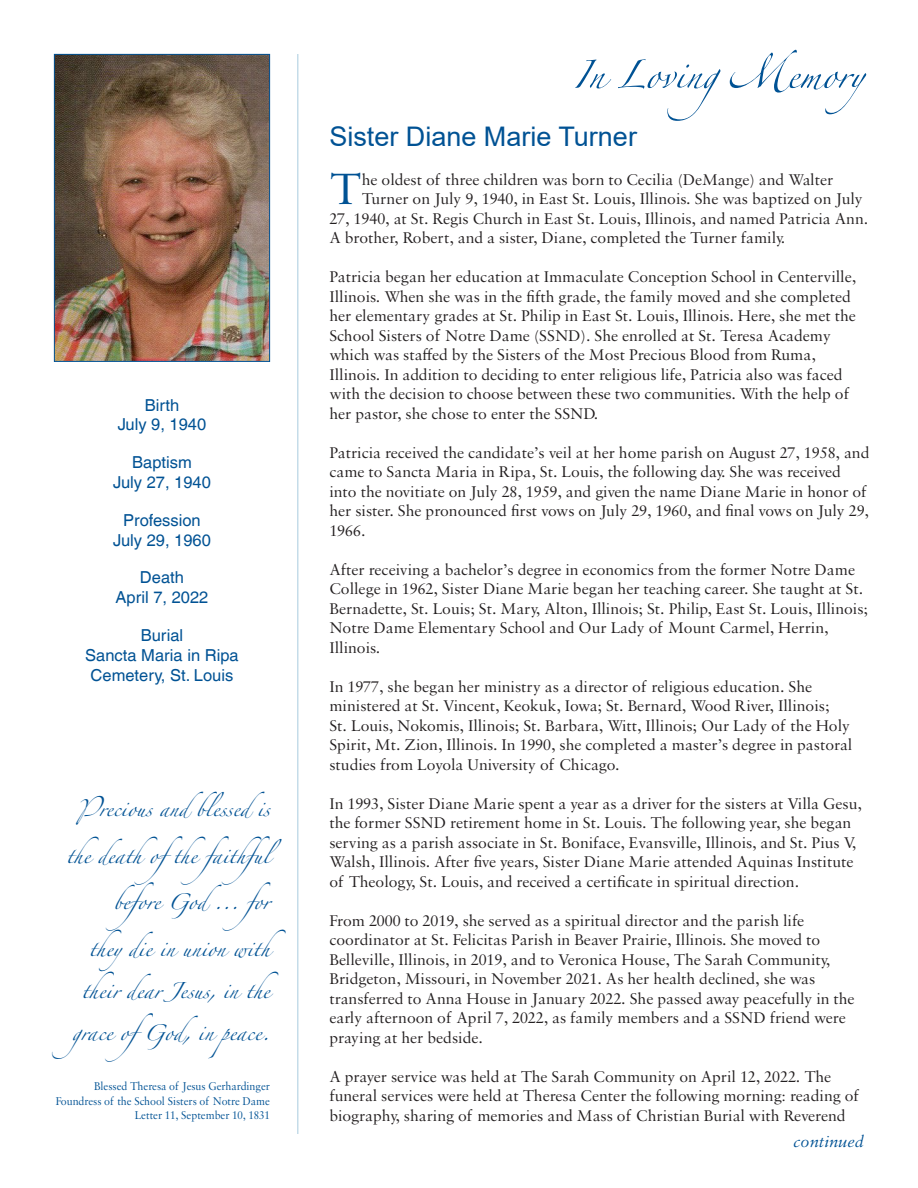
<style>
.page{position:relative;width:918px;height:1188px;background:#fff}
.page>*{position:absolute;margin:0;border:0;box-sizing:border-box;transform-origin:0 0}
.t1{font:63px "Zapfino Extra LT Pro";color:#005294}
.Head_1{font:46.5px "Sabon MT Pro";color:#005294}
.t2{font:36px/42px "Zapfino Extra LT Pro";color:#005294}
.Head_1-2{font:27px "Arial";color:#005294}
.t3{font:italic 17.25px "Sabon MT Pro";color:#005294}
.Head_1-3{font:16.5px/19.5px "Sabon MT Pro";color:#231f20}
.Date_Headers{font:16.5px/19.8px "Helvetica LT Com";color:#005294;text-align:center}
.t4{font:12px/14.4px "Sabon MT Pro";color:#005294;text-align:right;scale:.93 1}
</style>
<div class="page">
<hr style="left:297px;top:54px;width:1px;height:1080px;background:#c5dce9">
<img style="left:56px;top:56px;width:212px;height:304px">
<div style="left:54px;top:54px;width:216px;height:308px;border:1px solid #005294"></div>
<p class="Date_Headers" style="left:118px;top:395px;width:90px">Birth<br>July 9, 1940</p>
<p class="Date_Headers" style="left:113px;top:452px;width:99px">Baptism<br>July 27, 1940</p>
<p class="Date_Headers" style="left:113px;top:510px;width:99px">Profession<br>July 29, 1960</p>
<p class="Date_Headers" style="left:116px;top:568px;width:94px">Death<br>April 7, 2022</p>
<p class="Date_Headers" style="left:85px;top:625px;width:155px">Burial<br>Sancta Maria in Ripa<br>Cemetery, St. Louis</p>
<h3 class="t2" style="left:78px;top:783px;width:193px">Precious and blessed is</h3>
<h3 class="t2" style="left:66px;top:829px;width:228px">the death ofthe faithful</h3>
<h3 class="t2" style="left:113px;top:876px;width:182px">before God ... for</h3>
<h3 class="t2" style="left:89px;top:922px;width:182px">they die in union with</h3>
<h3 class="t2" style="left:72px;top:964px;width:199px">their dear Jesus, in the grace ofGod, in peace.</h3>
<p class="t4" style="left:56px;top:1079px;width:232px">Blessed Theresa of Jesus Gerhardinger<br>Foundress of the School Sisters of Notre Dame<br>Letter 11, September 10, 1831</p>
<h1 class="t1" style="left:573px;top:29px;width:293px">In LovingMemory</h1>
<p class="Head_1-2" style="left:329px;top:118px;width:309px">Sister Diane Marie Turner</p>
<p class="Head_1" style="left:329px;top:161px;width:34px">T</p>
<p class="Head_1-3" style="left:362px;top:169px;width:473px">he oldest of three children was born to Cecilia (DeMange) and Walter</p>
<p class="Head_1-3" style="left:362px;top:189px;width:503px">Turner on July 9, 1940, in East St. Louis, Illinois. She was baptized on July</p>
<p class="Head_1-3" style="left:329px;top:208px;width:540px">27, 1940, at St. Regis Church in East St. Louis, Illinois, and named Patricia Ann.</p>
<p class="Head_1-3" style="left:329px;top:228px;width:458px">A brother, Robert, and a sister, Diane, completed the Turner family.</p>
<p class="Head_1-3" style="left:329px;top:267px;width:528px">Patricia began her education at Immaculate Conception School in Centerville, Illinois. When she was in the fifth grade, the family moved and she completed her elementary grades at St. Philip in East St. Louis, Illinois. Here, she met the School Sisters of Notre Dame (SSND). She enrolled at St. Teresa Academy which was staffed by the Sisters of the Most Precious Blood from Ruma, Illinois. In addition to deciding to enter religious life, Patricia also was faced with the decision to choose between these two communities. With the help of her pastor, she chose to enter the SSND.</p>
<p class="Head_1-3" style="left:329px;top:442px;width:542px">Patricia received the candidate’s veil at her home parish on August 27, 1958, and came to Sancta Maria in Ripa, St. Louis, the following day. She was received into the novitiate on July 28, 1959, and given the name Diane Marie in honor of her sister. She pronounced first vows on July 29, 1960, and final vows on July 29, 1966.</p>
<p class="Head_1-3" style="left:329px;top:559px;width:540px">After receiving a bachelor’s degree in economics from the former Notre Dame College in 1962, Sister Diane Marie began her teaching career. She taught at St.<br>Bernadette, St. Louis; St. Mary, Alton, Illinois; St. Philip, East St. Louis, Illinois; Notre Dame Elementary School and Our Lady of Mount Carmel, Herrin, Illinois.</p>
<p class="Head_1-3" style="left:329px;top:676px;width:524px">In 1977, she began her ministry as a director of religious education. She ministered at St. Vincent, Keokuk, Iowa; St. Bernard, Wood River, Illinois;<br>St. Louis, Nokomis, Illinois; St. Barbara, Witt, Illinois; Our Lady of the Holy Spirit, Mt. Zion, Illinois. In 1990, she completed a master’s degree in pastoral studies from Loyola University of Chicago.</p>
<p class="Head_1-3" style="left:329px;top:793px;width:534px">In 1993, Sister Diane Marie spent a year as a driver for the sisters at Villa Gesu, the former SSND retirement home in St. Louis. The following year, she began serving as a parish associate in St. Boniface, Evansville, Illinois, and St. Pius V, Walsh, Illinois. After five years, Sister Diane Marie attended Aquinas Institute of Theology, St. Louis, and received a certificate in spiritual direction.</p>
<p class="Head_1-3" style="left:329px;top:910px;width:527px">From 2000 to 2019, she served as a spiritual director and the parish life coordinator at St. Felicitas Parish in Beaver Prairie, Illinois. She moved to Belleville, Illinois, in 2019, and to Veronica House, The Sarah Community, Bridgeton, Missouri, in November 2021. As her health declined, she was transferred to Anna House in January 2022. She passed away peacefully in the early afternoon of April 7, 2022, as family members and a SSND friend were praying at her bedside.</p>
<p class="Head_1-3" style="left:329px;top:1066px;width:531px">A prayer service was held at The Sarah Community on April 12, 2022. The funeral services were held at Theresa Center the following morning: reading of biography, sharing of memories and Mass of Christian Burial with Reverend</p>
<p class="t3" style="left:793px;top:1131px;width:72px">continued</p>
</div>
